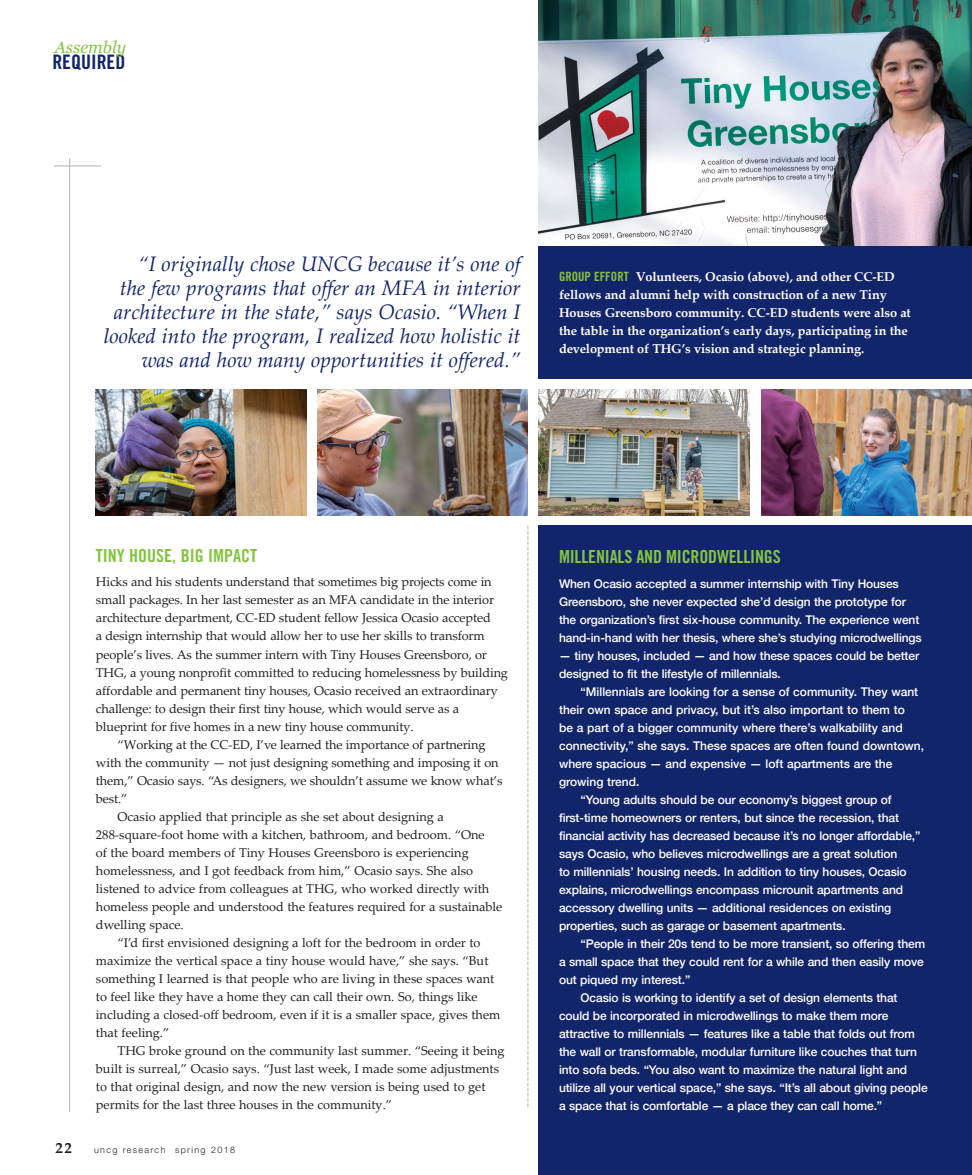
<style>
.page{position:relative;width:972px;height:1175px;background:#fff}
.page>*{position:absolute;margin:0;border:0;box-sizing:border-box;transform-origin:0 0}
.t1{font:italic 21px/24px "Palatino Linotype";color:#12256a;text-align:right}
.t2{font:19.95px "Trade Gothic Bold Cond Twenty";color:#12256a}
.t3{font:18px "Trade Gothic Bold Cond Twenty";letter-spacing:-.01em;color:#84c440}
.t4{font:italic 16.65px "Georgia";color:#84c440}
.t5{font:700 15px "Palatino Linotype";color:#231f20}
.t6{font:12.75px "Palatino Linotype";color:#231f20}
.t7{font:700 12.75px/18px "Palatino Linotype";letter-spacing:-.01em;color:#fff}
.t8{font:500 12px/18px "Helvetica Neue";letter-spacing:-.01em;color:#fff}
.t9{font:300 9px "Helvetica Neue LT Std";letter-spacing:.15em;color:#231f20}
.s1{font-family:"Trade Gothic Bold Cond Twenty";font-weight:400;color:#84c440}
</style>
<div class="page">
<img style="left:539px;top:0;width:433px;height:246px">
<hr style="left:69px;top:158px;width:1px;height:954px;background:#b0b2b3">
<hr style="left:54px;top:166px;width:47px;height:1px;background:#b0b2b3">
<img style="left:96px;top:389px;width:211px;height:127px">
<img style="left:317px;top:389px;width:211px;height:127px">
<img style="left:539px;top:389px;width:210px;height:127px">
<img style="left:761px;top:389px;width:211px;height:127px">
<div style="left:539px;top:526px;width:433px;height:648px;background:#12256a"></div>
<div style="left:538px;top:246px;width:434px;height:132px;background:#12256a"></div>
<svg style="left:528px;top:526px;width:1px;height:581px"></svg>
<h3 class="t4" style="left:55px;top:35px;width:73px">Assembly</h3>
<h2 class="t2" style="left:52px;top:50px;width:75px">REQUIRED</h2>
<h1 class="t1" style="left:104px;top:250px;width:418px">“I originally chose UNCG because it’s one of<br>the few programs that offer an MFA in interior architecture in the state,” says Ocasio. “When I looked into the program, I realized how holistic it was and how many opportunities it offered.”</h1>
<p class="t7" style="left:559px;top:267px;width:353px"><span class="s1">GROUP EFFORT</span> Volunteers, Ocasio (above), and other CC-ED fellows and alumni help with construction of a new Tiny Houses Greensboro community. CC-ED students were also at the table in the organization’s early days, participating in the development of THG’s vision and strategic planning.</p>
<h3 class="t3" style="left:96px;top:544px;width:163px">TINY HOUSE, BIG IMPACT</h3>
<p class="t6" style="left:96px;top:573px;width:397px">Hicks and his students understand that sometimes big projects come in</p>
<p class="t6" style="left:96px;top:591px;width:400px">small packages. In her last semester as an MFA candidate in the interior</p>
<p class="t6" style="left:96px;top:609px;width:396px">architecture department, CC-ED student fellow Jessica Ocasio accepted</p>
<p class="t6" style="left:96px;top:627px;width:390px">a design internship that would allow her to use her skills to transform</p>
<p class="t6" style="left:96px;top:645px;width:393px">people’s lives. As the summer intern with Tiny Houses Greensboro, or</p>
<p class="t6" style="left:96px;top:663px;width:414px">THG, a young nonprofit committed to reducing homelessness by building</p>
<p class="t6" style="left:96px;top:681px;width:403px">affordable and permanent tiny houses, Ocasio received an extraordinary</p>
<p class="t6" style="left:96px;top:699px;width:365px">challenge: to design their first tiny house, which would serve as a</p>
<p class="t6" style="left:96px;top:717px;width:319px">blueprint for five homes in a new tiny house community.</p>
<p class="t6" style="left:118px;top:735px;width:370px">“Working at the CC-ED, I’ve learned the importance of partnering</p>
<p class="t6" style="left:96px;top:753px;width:404px">with the community — not just designing something and imposing it on</p>
<p class="t6" style="left:96px;top:771px;width:408px">them,” Ocasio says. “As designers, we shouldn’t assume we know what’s</p>
<p class="t6" style="left:96px;top:789px;width:33px">best.”</p>
<p class="t6" style="left:118px;top:807px;width:328px">Ocasio applied that principle as she set about designing a</p>
<p class="t6" style="left:96px;top:825px;width:390px">288-square-foot home with a kitchen, bathroom, and bedroom. “One</p>
<p class="t6" style="left:96px;top:843px;width:374px">of the board members of Tiny Houses Greensboro is experiencing</p>
<p class="t6" style="left:96px;top:861px;width:379px">homelessness, and I got feedback from him,” Ocasio says. She also</p>
<p class="t6" style="left:96px;top:879px;width:395px">listened to advice from colleagues at THG, who worked directly with</p>
<p class="t6" style="left:96px;top:897px;width:408px">homeless people and understood the features required for a sustainable</p>
<p class="t6" style="left:96px;top:915px;width:89px">dwelling space.</p>
<p class="t6" style="left:118px;top:933px;width:365px">“I’d first envisioned designing a loft for the bedroom in order to</p>
<p class="t6" style="left:96px;top:951px;width:394px">maximize the vertical space a tiny house would have,” she says. “But</p>
<p class="t6" style="left:96px;top:969px;width:400px">something I learned is that people who are living in these spaces want</p>
<p class="t6" style="left:96px;top:987px;width:383px">to feel like they have a home they can call their own. So, things like</p>
<p class="t6" style="left:96px;top:1005px;width:406px">including a closed-off bedroom, even if it is a smaller space, gives them</p>
<p class="t6" style="left:96px;top:1023px;width:75px">that feeling.”</p>
<p class="t6" style="left:118px;top:1041px;width:389px">THG broke ground on the community last summer. “Seeing it being</p>
<p class="t6" style="left:96px;top:1059px;width:405px">built is surreal,” Ocasio says. “Just last week, I made some adjustments</p>
<p class="t6" style="left:96px;top:1077px;width:391px">to that original design, and now the new version is being used to get</p>
<p class="t6" style="left:96px;top:1095px;width:298px">permits for the last three houses in the community.”</p>
<p class="t5" style="left:56px;top:1137px;width:18px">22</p>
<p class="t9" style="left:94px;top:1144px;width:143px">uncg research spring 2018</p>
<h3 class="t3" style="left:559px;top:546px;width:223px">MILLENIALS AND MICRODWELLINGS</h3>
<p class="t8" style="left:559px;top:573px;width:364px">When Ocasio accepted a summer internship with Tiny Houses Greensboro, she never expected she’d design the prototype for the organization’s first six-house community. The experience went hand-in-hand with her thesis, where she’s studying microdwellings</p>
<p class="t8" style="left:559px;top:645px;width:362px">— tiny houses, included — and how these spaces could be better designed to fit the lifestyle of millennials.</p>
<p class="t8" style="left:581px;top:681px;width:339px">“Millennials are looking for a sense of community. They want</p>
<p class="t8" style="left:559px;top:699px;width:347px">their own space and privacy, but it’s also important to them to</p>
<p class="t8" style="left:559px;top:717px;width:345px">be a part of a bigger community where there’s walkability and</p>
<p class="t8" style="left:559px;top:735px;width:367px">connectivity,” she says. These spaces are often found downtown,</p>
<p class="t8" style="left:559px;top:753px;width:335px">where spacious — and expensive — loft apartments are the</p>
<p class="t8" style="left:559px;top:771px;width:82px">growing trend.</p>
<p class="t8" style="left:581px;top:789px;width:313px">“Young adults should be our economy’s biggest group of</p>
<p class="t8" style="left:559px;top:807px;width:342px">first-time homeowners or renters, but since the recession, that</p>
<p class="t8" style="left:559px;top:825px;width:363px">financial activity has decreased because it’s no longer affordable,”</p>
<p class="t8" style="left:559px;top:843px;width:340px">says Ocasio, who believes microdwellings are a great solution</p>
<p class="t8" style="left:559px;top:861px;width:349px">to millennials’ housing needs. In addition to tiny houses, Ocasio</p>
<p class="t8" style="left:559px;top:879px;width:346px">explains, microdwellings encompass microunit apartments and</p>
<p class="t8" style="left:559px;top:897px;width:334px">accessory dwelling units — additional residences on existing</p>
<p class="t8" style="left:559px;top:915px;width:288px">properties, such as garage or basement apartments.</p>
<p class="t8" style="left:581px;top:933px;width:346px">“People in their 20s tend to be more transient, so offering them</p>
<p class="t8" style="left:559px;top:951px;width:366px">a small space that they could rent for a while and then easily move</p>
<p class="t8" style="left:559px;top:969px;width:133px">out piqued my interest.”</p>
<p class="t8" style="left:581px;top:987px;width:318px">Ocasio is working to identify a set of design elements that</p>
<p class="t8" style="left:559px;top:1005px;width:331px">could be incorporated in microdwellings to make them more</p>
<p class="t8" style="left:559px;top:1023px;width:357px">attractive to millennials — features like a table that folds out from</p>
<p class="t8" style="left:559px;top:1041px;width:360px">the wall or transformable, modular furniture like couches that turn</p>
<p class="t8" style="left:559px;top:1059px;width:350px">into sofa beds. “You also want to maximize the natural light and</p>
<p class="t8" style="left:559px;top:1077px;width:370px">utilize all your vertical space,” she says. “It’s all about giving people</p>
<p class="t8" style="left:559px;top:1095px;width:325px">a space that is comfortable — a place they can call home.”</p>
</div>
